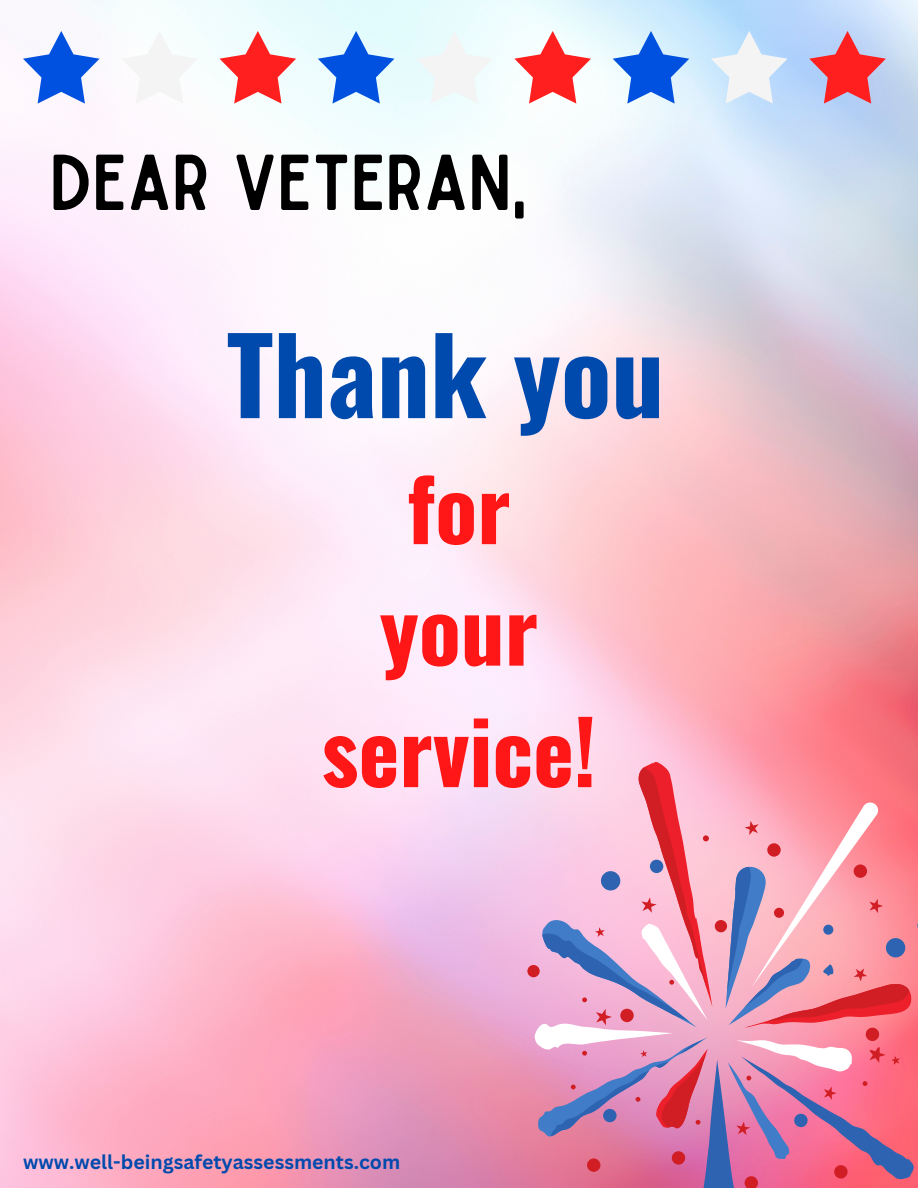
<style>
.page{position:relative;width:918px;height:1188px;background:#fff}
.page>*{position:absolute;margin:0;border:0;box-sizing:border-box;transform-origin:0 0}
.t1{font:700 105px "Oswald";color:#004aad}
.t2{font:700 87px/121.5px "Oswald";color:#ff1616;text-align:center}
.t3{font:75.6px "Sailors";color:#000}
.t4{font:700 19.5px "Canva Sans";color:#004aad}
</style>
<div class="page">
<img style="left:0;top:0;width:918px;height:1188px">
<svg style="left:638px;top:757px;width:274px;height:10px;background:#fc94a4"></svg>
<svg style="left:527px;top:767px;width:391px;height:421px;background:#e294b1"></svg>
<svg style="left:23px;top:31px;width:77px;height:73px"></svg>
<svg style="left:121px;top:31px;width:77px;height:73px"></svg>
<svg style="left:220px;top:31px;width:76px;height:73px"></svg>
<svg style="left:318px;top:31px;width:76px;height:73px;background:#81b0f0"></svg>
<svg style="left:416px;top:31px;width:77px;height:73px"></svg>
<svg style="left:514px;top:31px;width:77px;height:73px"></svg>
<svg style="left:613px;top:31px;width:76px;height:73px;background:#7dacf0"></svg>
<svg style="left:711px;top:31px;width:77px;height:73px"></svg>
<svg style="left:809px;top:31px;width:77px;height:73px;background:#d78398"></svg>
<h3 class="t3" style="left:50px;top:155px;width:479px">DEAR VETERAN,</h3>
<h1 class="t1" style="left:227px;top:293px;width:439px">Thank you</h1>
<h2 class="t2" style="left:322px;top:444px;width:276px">for your service!</h2>
<p class="t4" style="left:23px;top:1148px;width:379px">www.well-beingsafetyassessments.com</p>
</div>
